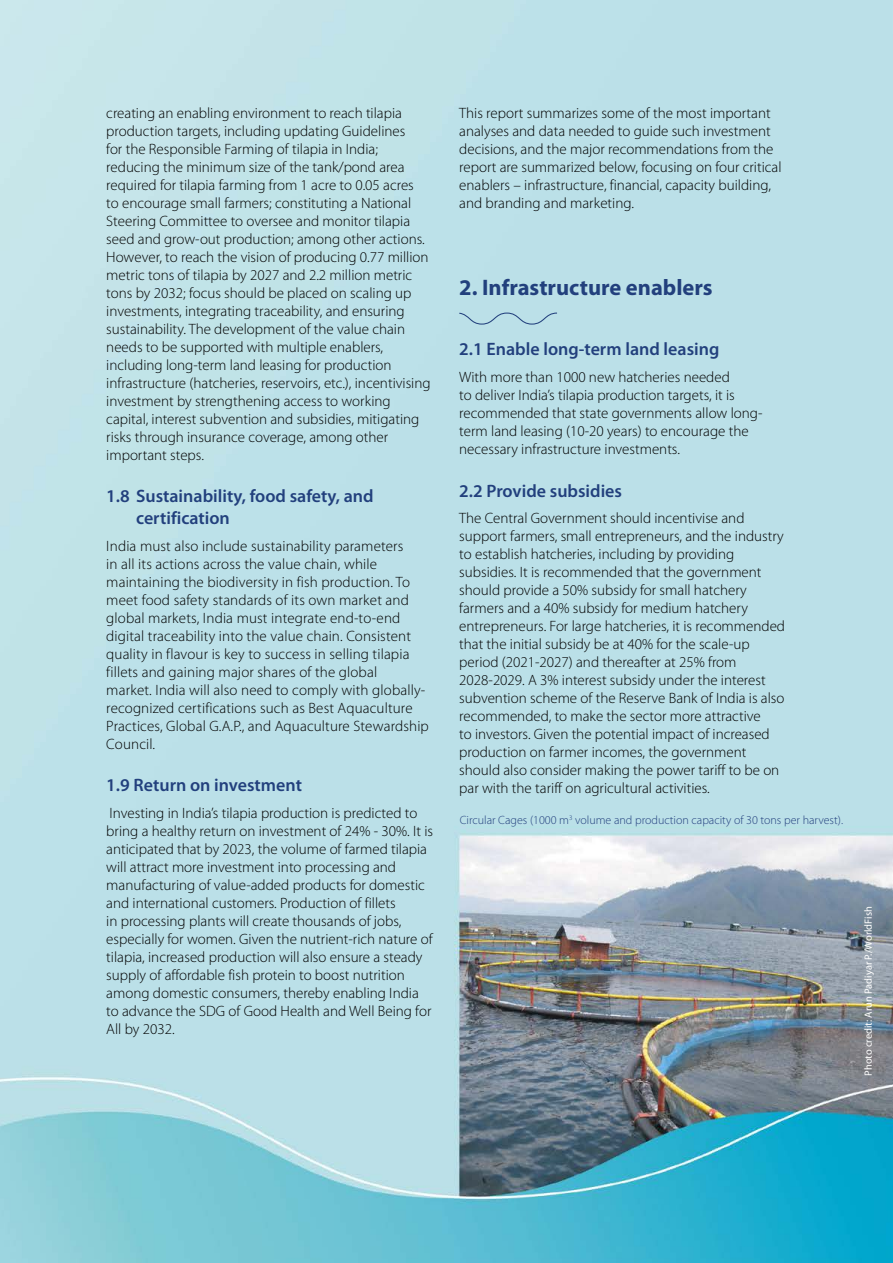
<style>
.page{position:relative;width:893px;height:1263px;background:#fff}
.page>*{position:absolute;margin:0;border:0;box-sizing:border-box;transform-origin:0 0}
.t1{font:700 22.5px "Myriad Pro";color:#22407d}
.t2{font:600 18px/21.6px "Myriad Pro";color:#22407d}
.t3{font:300 15px/18px "Myriad Pro";color:#000}
.t4{font:300 12px "Myriad Pro";color:#22407d}
.t5{font:10.5px "Myriad Pro";color:#fff}
</style>
<div class="page">
<img style="left:0;top:0;width:893px;height:1263px">
<svg style="left:458px;top:312px;width:100px;height:13px"></svg>
<img style="left:0;top:106px;width:1px;height:251px">
<p class="t3" style="left:106px;top:104px;width:326px">creating an enabling environment to reach tilapia production targets, including updating Guidelines<br>for the Responsible Farming of tilapia in India; reducing the minimum size of the tank/pond area required for tilapia farming from 1 acre to 0.05 acres<br>to encourage small farmers; constituting a National Steering Committee to oversee and monitor tilapia seed and grow-out production; among other actions.<br>However, to reach the vision of producing 0.77 million metric tons of tilapia by 2027 and 2.2 million metric tons by 2032; focus should be placed on scaling up investments, integrating traceability, and ensuring sustainability. The development of the value chain needs to be supported with multiple enablers, including long-term land leasing for production infrastructure (hatcheries, reservoirs, etc.), incentivising investment by strengthening access to working capital, interest subvention and subsidies, mitigating risks through insurance coverage, among other important steps.</p>
<p class="t2" style="left:136px;top:486px;width:239px;text-indent:-30px">1.8 Sustainability, food safety, and certification</p>
<p class="t3" style="left:106px;top:537px;width:324px">India must also include sustainability parameters<br>in all its actions across the value chain, while maintaining the biodiversity in fish production. To meet food safety standards of its own market and global markets, India must integrate end-to-end digital traceability into the value chain. Consistent quality in flavour is key to success in selling tilapia fillets and gaining major shares of the global<br>market. India will also need to comply with globally&shy;recognized certifications such as Best Aquaculture Practices, Global G.A.P., and Aquaculture Stewardship Council.</p>
<p class="t2" style="left:106px;top:775px;width:197px">1.9 Return on investment</p>
<p class="t3" style="left:106px;top:804px;width:328px">Investing in India’s tilapia production is predicted to bring a healthy return on investment of 24% - 30%. It is anticipated that by 2023, the volume of farmed tilapia will attract more investment into processing and manufacturing of value-added products for domestic and international customers. Production of fillets<br>in processing plants will create thousands of jobs, especially for women. Given the nutrient-rich nature of tilapia, increased production will also ensure a steady supply of affordable fish protein to boost nutrition among domestic consumers, thereby enabling India to advance the SDG of Good Health and Well Being for All by 2032.</p>
<p class="t3" style="left:459px;top:104px;width:324px">This report summarizes some of the most important analyses and data needed to guide such investment decisions, and the major recommendations from the report are summarized below, focusing on four critical enablers – infrastructure, financial, capacity building, and branding and marketing.</p>
<h1 class="t1" style="left:459px;top:275px;width:255px">2. Infrastructure enablers</h1>
<p class="t2" style="left:459px;top:339px;width:262px">2.1 Enable long-term land leasing</p>
<p class="t3" style="left:459px;top:368px;width:305px">With more than 1000 new hatcheries needed<br>to deliver India’s tilapia production targets, it is recommended that state governments allow long&shy;term land leasing (10-20 years) to encourage the necessary infrastructure investments.</p>
<p class="t2" style="left:459px;top:480px;width:164px">2.2 Provide subsidies</p>
<p class="t3" style="left:459px;top:509px;width:327px">The Central Government should incentivise and support farmers, small entrepreneurs, and the industry to establish hatcheries, including by providing subsidies. It is recommended that the government should provide a 50% subsidy for small hatchery farmers and a 40% subsidy for medium hatchery entrepreneurs. For large hatcheries, it is recommended that the initial subsidy be at 40% for the scale-up period (2021-2027) and thereafter at 25% from 2028-2029. A 3% interest subsidy under the interest subvention scheme of the Reserve Bank of India is also recommended, to make the sector more attractive<br>to investors. Given the potential impact of increased production on farmer incomes, the government should also consider making the power tariff to be on par with the tariff on agricultural activities.</p>
<p class="t4" style="left:460px;top:814px;width:385px">Circular Cages (1000 m<sup>3</sup> volume and production capacity of 30 tons per harvest).</p>
<p class="t5" style="left:863px;top:1076px;width:171px;rotate:-90deg">Photo credit: Arun Padiyar P./WorldFish</p>
</div>
